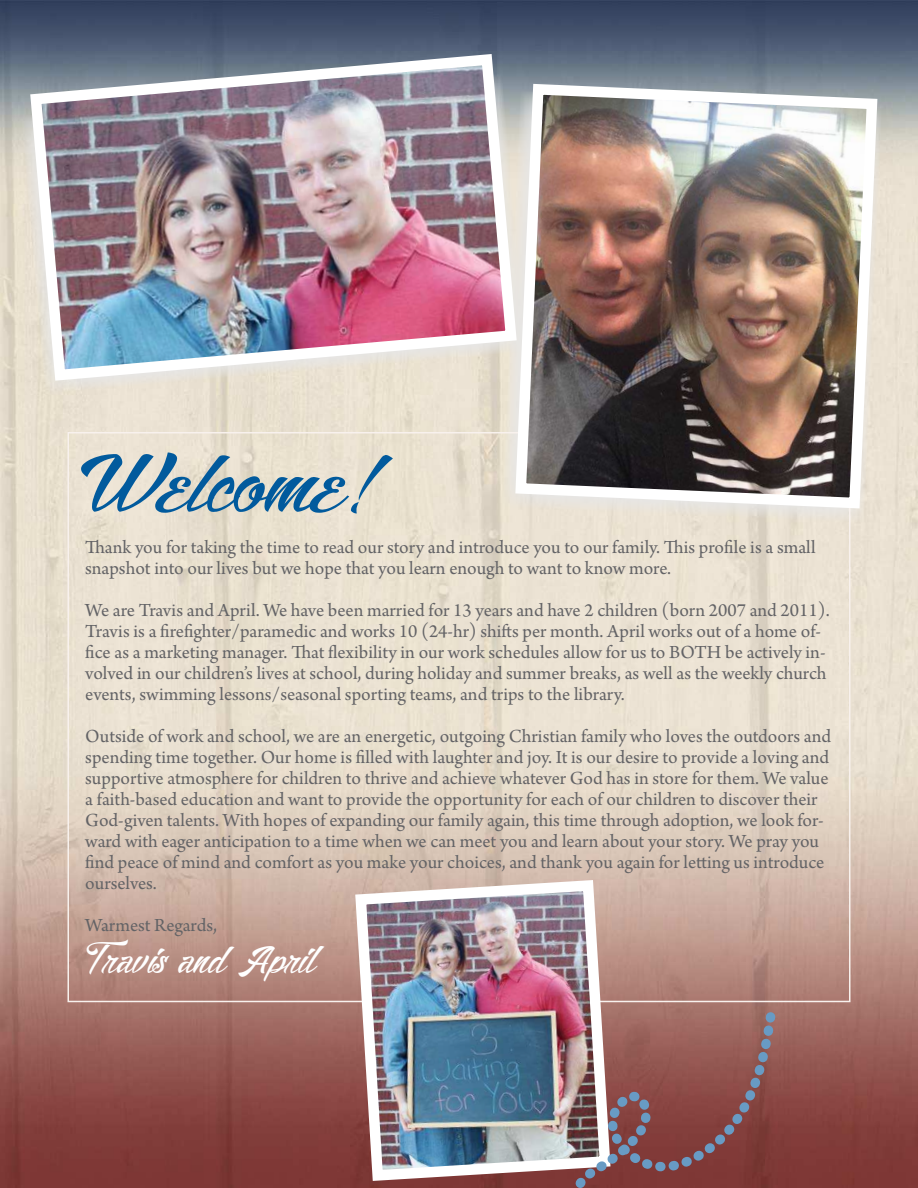
<style>
.page{position:relative;width:918px;height:1188px;background:#fff}
.page>*{position:absolute;margin:0;border:0;box-sizing:border-box;transform-origin:0 0}
.t1{font:75px "Alisandra Demo";color:#015a9d;scale:1.12 1}
.t2{font:36px "Alisandra Demo";color:#fff}
.t3{font:19.5px/21px "Arno Pro";color:#636366}
</style>
<div class="page">
<img style="left:0;top:0;width:918px;height:1188px">
<svg style="left:21px;top:73px;width:506px;height:321px;background:#e4ddce"></svg>
<svg style="left:502px;top:386px;width:380px;height:137px;background:#eae2d3"></svg>
<img style="left:25px;top:48px;width:497px;height:338px">
<img style="left:510px;top:78px;width:373px;height:436px">
<img style="left:350px;top:874px;width:266px;height:313px">
<svg style="left:575px;top:1012px;width:201px;height:176px;background:#8e5c5b"></svg>
<h1 class="t1" style="left:81px;top:440px;width:287px">Welcome!</h1>
<p class="t3" style="left:85px;top:538px;width:732px">hank you for taking the time to read our story and introduce you to our family. his proile is a small snapshot into our lives but we hope that you learn enough to want to know more.</p>
<p class="t3" style="left:85px;top:601px;width:746px">We are Travis and April. We have been married for 13 years and have 2 children (born 2007 and 2011).<br>Travis is a ireighter/paramedic and works 10 (24-hr) shits per month. April works out of a home of&shy;ice as a marketing manager. hat lexibility in our work schedules allow for us to BOTH be actively in&shy;volved in our children’s lives at school, during holiday and summer breaks, as well as the weekly church events, swimming lessons/seasonal sporting teams, and trips to the library.</p>
<p class="t3" style="left:85px;top:727px;width:747px">Outside of work and school, we are an energetic, outgoing Christian family who loves the outdoors and spending time together. Our home is illed with laughter and joy. It is our desire to provide a loving and supportive atmosphere for children to thrive and achieve whatever God has in store for them. We value a faith-based education and want to provide the opportunity for each of our children to discover their God-given talents. With hopes of expanding our family again, this time through adoption, we look for&shy;ward with eager anticipation to a time when we can meet you and learn about your story. We pray you ind peace of mind and comfort as you make your choices, and thank you again for leting us introduce ourselves.</p>
<p class="t3" style="left:85px;top:916px;width:133px">Warmest Regards,</p>
<h2 class="t2" style="left:85px;top:939px;width:232px">Travis and April</h2>
</div>
